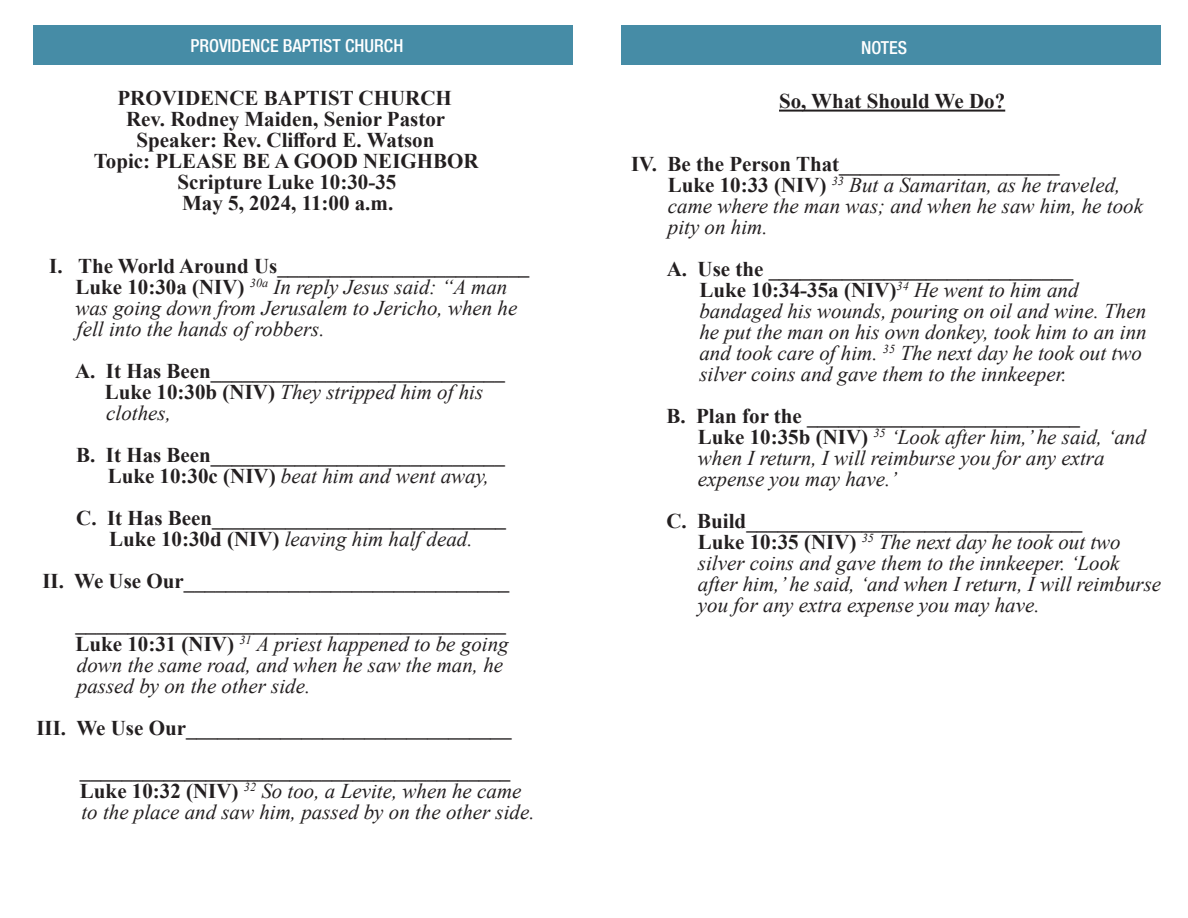
<style>
.page{position:relative;width:1188px;height:918px;background:#fff}
.page>*{position:absolute;margin:0;border:0;box-sizing:border-box;transform-origin:0 0}
.t1{font:italic 21px "Times New Roman";color:#231f20}
.t2{font:700 21px "Times New Roman";color:#231f20}
.t3{font:500 condensed 18px "Helvetica Neue LT Std";color:#fff}
.s1{font-weight:700;font-style:normal}
.s2{font-weight:400;font-style:italic}
</style>
<div class="page">
<div style="left:33px;top:25px;width:540px;height:40px;background:#468ca6"></div>
<hr style="left:779px;top:110px;width:226px;height:2px;background:#231f20">
<div style="left:621px;top:25px;width:540px;height:40px;background:#468ca6"></div>
<p class="t3" style="left:191px;top:35px;width:214px">PROVIDENCE BAPTIST CHURCH</p>
<p class="t2" style="left:117px;top:82px;width:336px">PROVIDENCE BAPTIST CHURCH</p>
<p class="t2" style="left:126px;top:103px;width:321px">Rev. Rodney Maiden, Senior Pastor</p>
<p class="t2" style="left:137px;top:124px;width:299px">Speaker: Rev. Clifford E. Watson</p>
<p class="t2" style="left:94px;top:145px;width:386px">Topic: PLEASE BE A GOOD NEIGHBOR</p>
<p class="t2" style="left:178px;top:166px;width:220px">Scripture Luke 10:30-35</p>
<p class="t2" style="left:182px;top:187px;width:213px">May 5, 2024, 11:00 a.m.</p>
<p class="t2" style="left:49px;top:250px;width:482px">I. The World Around Us________________________</p>
<p class="t1" style="left:75px;top:272px;width:433px"><span class="s1">Luke 10:30a (NIV)</span> <sup>30a</sup> In reply Jesus said: “A man</p>
<p class="t1" style="left:75px;top:293px;width:443px">was going down from Jerusalem to Jericho, when he</p>
<p class="t1" style="left:77px;top:314px;width:249px">fell into the hands of robbers.</p>
<p class="t2" style="left:75px;top:355px;width:431px">A. It Has Been____________________________</p>
<p class="t1" style="left:105px;top:377px;width:380px"><span class="s1">Luke 10:30b (NIV)</span> They stripped him of his</p>
<p class="t1" style="left:106px;top:398px;width:66px">clothes,</p>
<p class="t2" style="left:76px;top:439px;width:430px">B. It Has Been____________________________</p>
<p class="t1" style="left:108px;top:461px;width:383px"><span class="s1">Luke 10:30c (NIV)</span> beat him and went away,</p>
<p class="t2" style="left:76px;top:502px;width:431px">C. It Has Been____________________________</p>
<p class="t1" style="left:109px;top:524px;width:365px"><span class="s1">Luke 10:30d (NIV)</span> leaving him half dead.</p>
<p class="t2" style="left:42px;top:565px;width:468px">II. We Use Our_______________________________</p>
<p class="t2" style="left:75px;top:607px;width:432px">_________________________________________</p>
<p class="t1" style="left:75px;top:629px;width:435px"><span class="s1">Luke 10:31 (NIV)</span> <sup>31</sup> A priest happened to be going</p>
<p class="t1" style="left:77px;top:650px;width:428px">down the same road, and when he saw the man, he</p>
<p class="t1" style="left:77px;top:671px;width:235px">passed by on the other side.</p>
<p class="t2" style="left:36px;top:712px;width:477px">III. We Use Our_______________________________</p>
<p class="t2" style="left:80px;top:754px;width:432px">_________________________________________</p>
<p class="t1" style="left:80px;top:776px;width:443px"><span class="s1">Luke 10:32 (NIV)</span> <sup>32</sup> So too, a Levite, when he came</p>
<p class="t1" style="left:81px;top:797px;width:455px">to the place and saw him, passed by on the other side.</p>
<p class="t3" style="left:861px;top:37px;width:48px">NOTES</p>
<p class="t2" style="left:779px;top:86px;width:228px">So, What Should We Do?</p>
<p class="t2" style="left:631px;top:149px;width:430px">IV. Be the Person That_____________________</p>
<p class="t1" style="left:668px;top:171px;width:454px"><span class="s1">Luke 10:33 (NIV)</span> <sup>33</sup> But a Samaritan, as he traveled,</p>
<p class="t1" style="left:668px;top:192px;width:477px">came where the man was; and when he saw him, he took</p>
<p class="t1" style="left:668px;top:213px;width:101px">pity on him.</p>
<p class="t2" style="left:667px;top:254px;width:408px">A. Use the _____________________________</p>
<p class="t2" style="left:699px;top:275px;width:381px">Luke 10:34-35a (NIV)<sup>34</sup> <span class="s2">He went to him and</span></p>
<p class="t1" style="left:699px;top:297px;width:448px">bandaged his wounds, pouring on oil and wine. Then</p>
<p class="t1" style="left:699px;top:318px;width:449px">he put the man on his own donkey, took him to an inn</p>
<p class="t1" style="left:699px;top:339px;width:444px">and took care of him. <sup>35</sup> The next day he took out two</p>
<p class="t1" style="left:699px;top:360px;width:369px">silver coins and gave them to the innkeeper.</p>
<p class="t2" style="left:666px;top:401px;width:415px">B. Plan for the __________________________</p>
<p class="t1" style="left:698px;top:423px;width:449px"><span class="s1">Luke 10:35b (NIV)</span> <sup>35</sup> ‘Look after him,’ he said, ‘and</p>
<p class="t1" style="left:698px;top:444px;width:408px">when I return, I will reimburse you for any extra</p>
<p class="t1" style="left:698px;top:465px;width:201px">expense you may have.’</p>
<p class="t2" style="left:666px;top:506px;width:417px">C. Build________________________________</p>
<p class="t1" style="left:698px;top:528px;width:424px"><span class="s1">Luke 10:35 (NIV)</span> <sup>35</sup> The next day he took out two</p>
<p class="t1" style="left:698px;top:549px;width:423px">silver coins and gave them to the innkeeper. ‘Look</p>
<p class="t1" style="left:698px;top:570px;width:465px">after him,’ he said, ‘and when I return, I will reimburse</p>
<p class="t1" style="left:698px;top:591px;width:343px">you for any extra expense you may have.</p>
</div>
